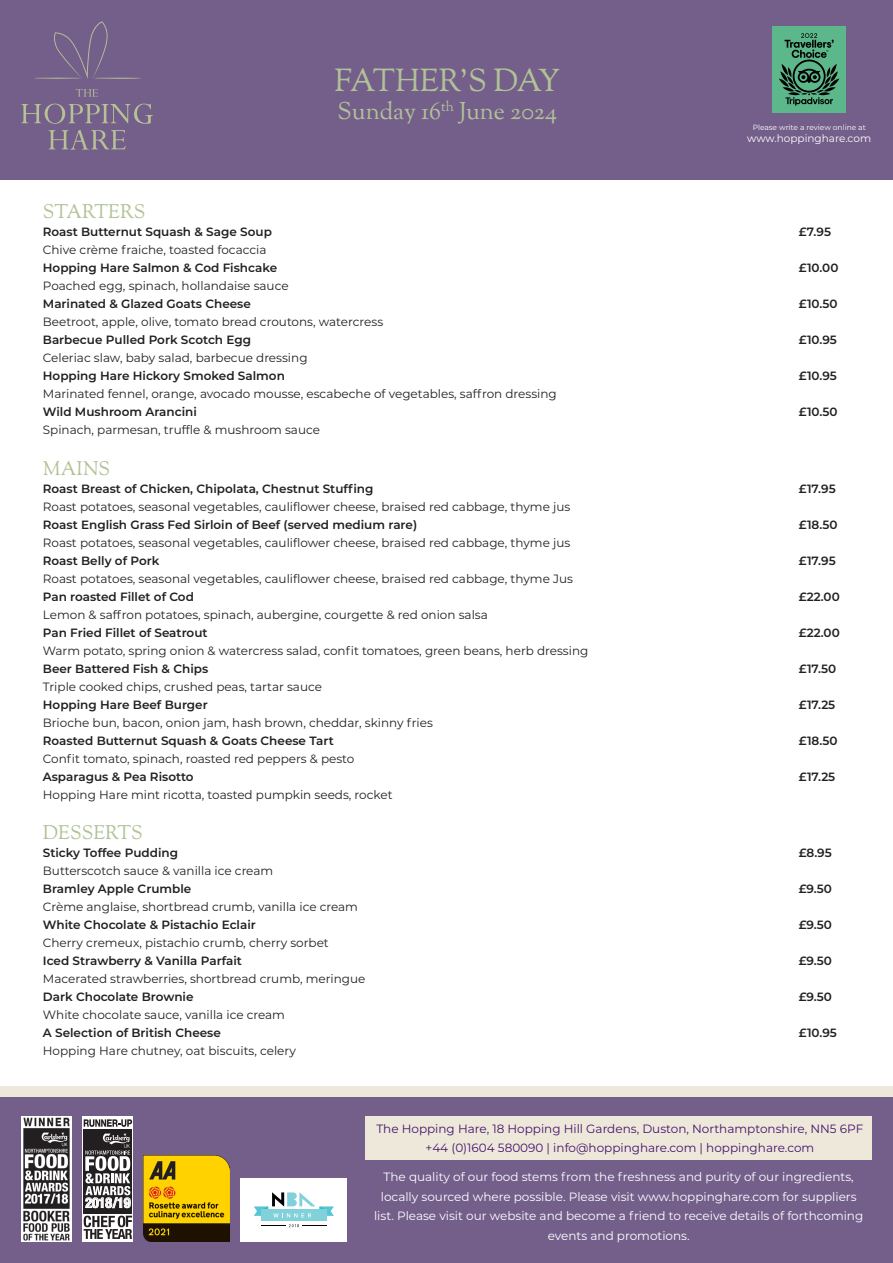
<style>
.page{position:relative;width:893px;height:1263px;background:#fff}
.page>*{position:absolute;margin:0;border:0;box-sizing:border-box;transform-origin:0 0}
.t1{font:31.5px "Sorts Mill Goudy";letter-spacing:-.05em;color:#b1c296}
.t2{font:24px "Sorts Mill Goudy";color:#b1c296}
.t3{font:19.5px "Sorts Mill Goudy";color:#b1c296}
.t4{font:700 condensed 13.8px "Helvetica Neue";color:#fff}
.t5{font:12px "Montserrat";color:#231f20}
.t6{font:600 12px "Montserrat";color:#231f20}
.t7{font:12px/19.5px "Montserrat";color:#fff;text-align:center}
.t8{font:12px "Montserrat";color:#44146b}
.t9{font:10.5px "Montserrat";color:#fff}
.t10{font:7.5px "Montserrat";color:#fff}
</style>
<div class="page">
<div style="left:0;top:1086px;width:893px;height:11px;background:#eee8db"></div>
<div style="left:0;top:1097px;width:893px;height:166px;background:#745f8b"></div>
<div style="left:366px;top:1116px;width:506px;height:44px;background:#eee8db"></div>
<img style="left:21px;top:1116px;width:51px;height:125px">
<div style="left:83px;top:1116px;width:50px;height:125px;background:#fff"></div>
<div style="left:83px;top:1118px;width:50px;height:122px;background:linear-gradient(to right,#fff,#fff)"></div>
<div style="left:84px;top:1129px;width:48px;height:84px;background:#231f20"></div>
<svg style="left:85px;top:1133px;width:45px;height:62px"></svg>
<svg style="left:84px;top:1216px;width:48px;height:23px"></svg>
<svg style="left:84px;top:1119px;width:48px;height:8px"></svg>
<div style="left:241px;top:1178px;width:106px;height:64px;background:#fff"></div>
<svg style="left:254px;top:1192px;width:80px;height:35px"></svg>
<img style="left:143px;top:1155px;width:87px;height:87px">
<div style="left:1px;top:0;width:892px;height:180px;background:#745f8b"></div>
<svg style="left:34px;top:21px;width:107px;height:58px"></svg>
<svg style="left:21px;top:104px;width:132px;height:20px"></svg>
<svg style="left:49px;top:130px;width:77px;height:20px"></svg>
<svg style="left:76px;top:89px;width:22px;height:8px"></svg>
<svg style="left:772px;top:26px;width:74px;height:87px;background:#4a9571"></svg>
<svg style="left:784px;top:33px;width:50px;height:18px"></svg>
<p class="t1" style="left:334px;top:60px;width:227px">FATHER’S DAY</p>
<p class="t2" style="left:338px;top:96px;width:221px">Sunday 16<sup>th</sup> June 2024</p>
<p class="t10" style="left:753px;top:122px;width:115px">Please write a review online at</p>
<p class="t9" style="left:747px;top:132px;width:125px">www.hoppinghare.com</p>
<p class="t3" style="left:43px;top:199px;width:104px">STARTERS</p>
<p class="t6" style="left:43px;top:223px;width:231px">Roast Butternut Squash &amp; Sage Soup</p>
<p class="t6" style="left:799px;top:223px;width:34px">£7.95</p>
<p class="t5" style="left:43px;top:242px;width:225px">Chive crème fraiche, toasted focaccia</p>
<p class="t6" style="left:43px;top:259px;width:236px">Hopping Hare Salmon &amp; Cod Fishcake</p>
<p class="t6" style="left:799px;top:259px;width:41px">£10.00</p>
<p class="t5" style="left:43px;top:278px;width:247px">Poached egg, spinach, hollandaise sauce</p>
<p class="t6" style="left:43px;top:295px;width:210px">Marinated &amp; Glazed Goats Cheese</p>
<p class="t6" style="left:799px;top:295px;width:40px">£10.50</p>
<p class="t5" style="left:43px;top:314px;width:342px">Beetroot, apple, olive, tomato bread croutons, watercress</p>
<p class="t6" style="left:43px;top:331px;width:210px">Barbecue Pulled Pork Scotch Egg</p>
<p class="t6" style="left:799px;top:331px;width:40px">£10.95</p>
<p class="t5" style="left:43px;top:350px;width:266px">Celeriac slaw, baby salad, barbecue dressing</p>
<p class="t6" style="left:43px;top:367px;width:244px">Hopping Hare Hickory Smoked Salmon</p>
<p class="t6" style="left:799px;top:367px;width:40px">£10.95</p>
<p class="t5" style="left:43px;top:386px;width:515px">Marinated fennel, orange, avocado mousse, escabeche of vegetables, saffron dressing</p>
<p class="t6" style="left:43px;top:403px;width:156px">Wild Mushroom Arancini</p>
<p class="t6" style="left:799px;top:403px;width:40px">£10.50</p>
<p class="t5" style="left:43px;top:422px;width:279px">Spinach, parmesan, truffle &amp; mushroom sauce</p>
<p class="t3" style="left:43px;top:456px;width:69px">MAINS</p>
<p class="t6" style="left:43px;top:480px;width:332px">Roast Breast of Chicken, Chipolata, Chestnut Stuffing</p>
<p class="t6" style="left:799px;top:480px;width:38px">£17.95</p>
<p class="t5" style="left:43px;top:498px;width:529px">Roast potatoes, seasonal vegetables, cauliflower cheese, braised red cabbage, thyme jus</p>
<p class="t6" style="left:43px;top:516px;width:376px">Roast English Grass Fed Sirloin of Beef (served medium rare)</p>
<p class="t6" style="left:799px;top:516px;width:40px">£18.50</p>
<p class="t5" style="left:43px;top:534px;width:529px">Roast potatoes, seasonal vegetables, cauliflower cheese, braised red cabbage, thyme jus</p>
<p class="t6" style="left:43px;top:552px;width:118px">Roast Belly of Pork</p>
<p class="t6" style="left:799px;top:552px;width:38px">£17.95</p>
<p class="t5" style="left:43px;top:570px;width:532px">Roast potatoes, seasonal vegetables, cauliflower cheese, braised red cabbage, thyme Jus</p>
<p class="t6" style="left:43px;top:588px;width:153px">Pan roasted Fillet of Cod</p>
<p class="t6" style="left:799px;top:588px;width:42px">£22.00</p>
<p class="t5" style="left:43px;top:606px;width:446px">Lemon &amp; saffron potatoes, spinach, aubergine, courgette &amp; red onion salsa</p>
<p class="t6" style="left:43px;top:624px;width:166px">Pan Fried Fillet of Seatrout</p>
<p class="t6" style="left:799px;top:624px;width:42px">£22.00</p>
<p class="t5" style="left:43px;top:642px;width:547px">Warm potato, spring onion &amp; watercress salad, confit tomatoes, green beans, herb dressing</p>
<p class="t6" style="left:43px;top:660px;width:167px">Beer Battered Fish &amp; Chips</p>
<p class="t6" style="left:799px;top:660px;width:39px">£17.50</p>
<p class="t5" style="left:43px;top:678px;width:281px">Triple cooked chips, crushed peas, tartar sauce</p>
<p class="t6" style="left:43px;top:696px;width:166px">Hopping Hare Beef Burger</p>
<p class="t6" style="left:799px;top:696px;width:38px">£17.25</p>
<p class="t5" style="left:43px;top:714px;width:392px">Brioche bun, bacon, onion jam, hash brown, cheddar, skinny fries</p>
<p class="t6" style="left:43px;top:732px;width:293px">Roasted Butternut Squash &amp; Goats Cheese Tart</p>
<p class="t6" style="left:799px;top:732px;width:40px">£18.50</p>
<p class="t5" style="left:43px;top:750px;width:313px">Confit tomato, spinach, roasted red peppers &amp; pesto</p>
<p class="t6" style="left:43px;top:768px;width:152px">Asparagus &amp; Pea Risotto</p>
<p class="t6" style="left:799px;top:768px;width:38px">£17.25</p>
<p class="t5" style="left:43px;top:786px;width:351px">Hopping Hare mint ricotta, toasted pumpkin seeds, rocket</p>
<p class="t3" style="left:43px;top:820px;width:101px">DESSERTS</p>
<p class="t6" style="left:43px;top:844px;width:137px">Sticky Toffee Pudding</p>
<p class="t6" style="left:799px;top:844px;width:34px">£8.95</p>
<p class="t5" style="left:43px;top:863px;width:232px">Butterscotch sauce &amp; vanilla ice cream</p>
<p class="t6" style="left:43px;top:880px;width:150px">Bramley Apple Crumble</p>
<p class="t6" style="left:799px;top:880px;width:35px">£9.50</p>
<p class="t5" style="left:43px;top:899px;width:317px">Crème anglaise, shortbread crumb, vanilla ice cream</p>
<p class="t6" style="left:43px;top:916px;width:215px">White Chocolate &amp; Pistachio Eclair</p>
<p class="t6" style="left:799px;top:916px;width:35px">£9.50</p>
<p class="t5" style="left:43px;top:935px;width:287px">Cherry cremeux, pistachio crumb, cherry sorbet</p>
<p class="t6" style="left:43px;top:952px;width:201px">Iced Strawberry &amp; Vanilla Parfait</p>
<p class="t6" style="left:799px;top:952px;width:35px">£9.50</p>
<p class="t5" style="left:43px;top:971px;width:324px">Macerated strawberries, shortbread crumb, meringue</p>
<p class="t6" style="left:43px;top:988px;width:152px">Dark Chocolate Brownie</p>
<p class="t6" style="left:799px;top:988px;width:35px">£9.50</p>
<p class="t5" style="left:43px;top:1007px;width:244px">White chocolate sauce, vanilla ice cream</p>
<p class="t6" style="left:43px;top:1024px;width:180px">A Selection of British Cheese</p>
<p class="t6" style="left:799px;top:1024px;width:40px">£10.95</p>
<p class="t5" style="left:43px;top:1043px;width:255px">Hopping Hare chutney, oat biscuits, celery</p>
<p class="t4" style="left:85px;top:1191px;width:47px">2018/19</p>
<p class="t8" style="left:376px;top:1120px;width:488px">The Hopping Hare, 18 Hopping Hill Gardens, Duston, Northamptonshire, NN5 6PF</p>
<p class="t8" style="left:425px;top:1139px;width:390px">+44 (0)1604 580090 | info@hoppinghare.com | hoppinghare.com</p>
<p class="t7" style="left:374px;top:1166px;width:491px">The quality of our food stems from the freshness and purity of our ingredients, locally sourced where possible. Please visit www.hoppinghare.com for suppliers list. Please visit our website and become a friend to receive details of forthcoming events and promotions.</p>
</div>
